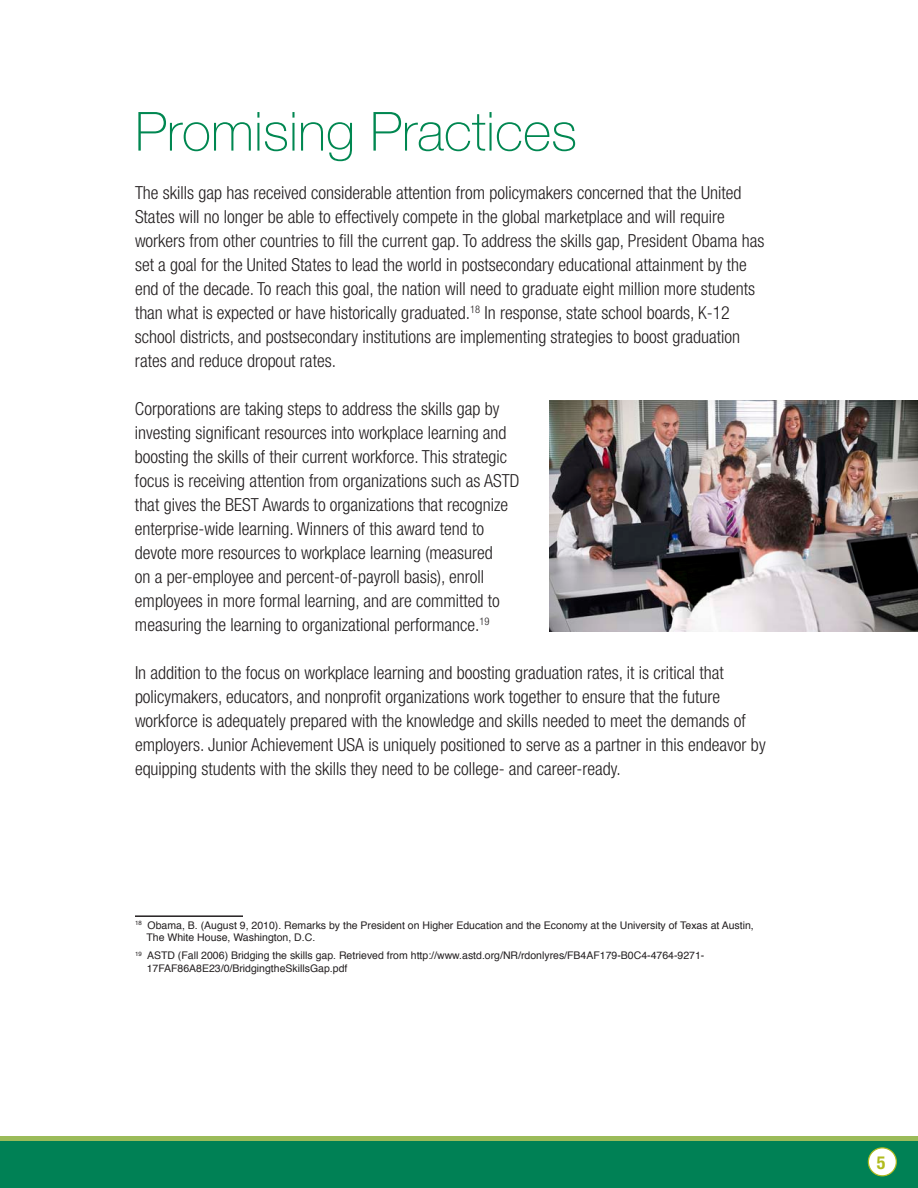
<style>
.page{position:relative;width:918px;height:1188px;background:#fff}
.page>*{position:absolute;margin:0;border:0;box-sizing:border-box;transform-origin:0 0}
.t1{font:100 54px "Helvetica Neue";color:#008751}
.t2{font:300 condensed 18px/24px "Helvetica Neue";color:#231f20}
.t3{font:700 condensed 18px "Helvetica Neue";color:#b0bb1d}
.t4{font:10.5px/12.6px "Helvetica";color:#231f20}
</style>
<div class="page">
<div style="left:0;top:1136px;width:918px;height:52px;background:#008155"></div>
<div style="left:868px;top:1148px;width:28px;height:28px;background:#fff;border-radius:50%"></div>
<div style="left:868px;top:1147px;width:29px;height:29px;border:1px solid #b0bb1d;border-radius:50%"></div>
<div style="left:0;top:1136px;width:918px;height:5px;background:#9bbb59"></div>
<hr style="left:135px;top:915px;width:108px;height:2px;background:#231f20">
<img style="left:550px;top:401px;width:368px;height:231px">
<h1 class="t1" style="left:135px;top:101px;width:444px">Promising Practices</h1>
<p class="t2" style="left:135px;top:180px;width:631px">The skills gap has received considerable attention from policymakers concerned that the United States will no longer be able to effectively compete in the global marketplace and will require workers from other countries to fill the current gap. To address the skills gap, President Obama has set a goal for the United States to lead the world in postsecondary educational attainment by the end of the decade. To reach this goal, the nation will need to graduate eight million more students than what is expected or have historically graduated.<sup>18</sup> In response, state school boards, K-12 school districts, and postsecondary institutions are implementing strategies to boost graduation rates and reduce dropout rates.</p>
<p class="t2" style="left:135px;top:396px;width:386px">Corporations are taking steps to address the skills gap by investing significant resources into workplace learning and boosting the skills of their current workforce. This strategic focus is receiving attention from organizations such as ASTD that gives the BEST Awards to organizations that recognize enterprise-wide learning. Winners of this award tend to devote more resources to workplace learning (measured<br>on a per-employee and percent-of-payroll basis), enroll employees in more formal learning, and are committed to measuring the learning to organizational performance.<sup>19</sup></p>
<p class="t2" style="left:135px;top:660px;width:632px">In addition to the focus on workplace learning and boosting graduation rates, it is critical that policymakers, educators, and nonprofit organizations work together to ensure that the future workforce is adequately prepared with the knowledge and skills needed to meet the demands of employers. Junior Achievement USA is uniquely positioned to serve as a partner in this endeavor by equipping students with the skills they need to be college- and career-ready.</p>
<p class="t4" style="left:146px;top:920px;width:609px;text-indent:-11px"><sup>18</sup> Obama, B. (August 9, 2010). Remarks by the President on Higher Education and the Economy at the University of Texas at Austin,<br>The White House, Washington, D.C.</p>
<p class="t4" style="left:147px;top:950px;width:559px;text-indent:-12px"><sup>19</sup> ASTD (Fall 2006) Bridging the skills gap. Retrieved from http://www.astd.org/NR/rdonlyres/FB4AF179-B0C4-4764-9271-<br>17FAF86A8E23/0/BridgingtheSkillsGap.pdf</p>
<p class="t3" style="left:877px;top:1151px;width:10px">5</p>
</div>
